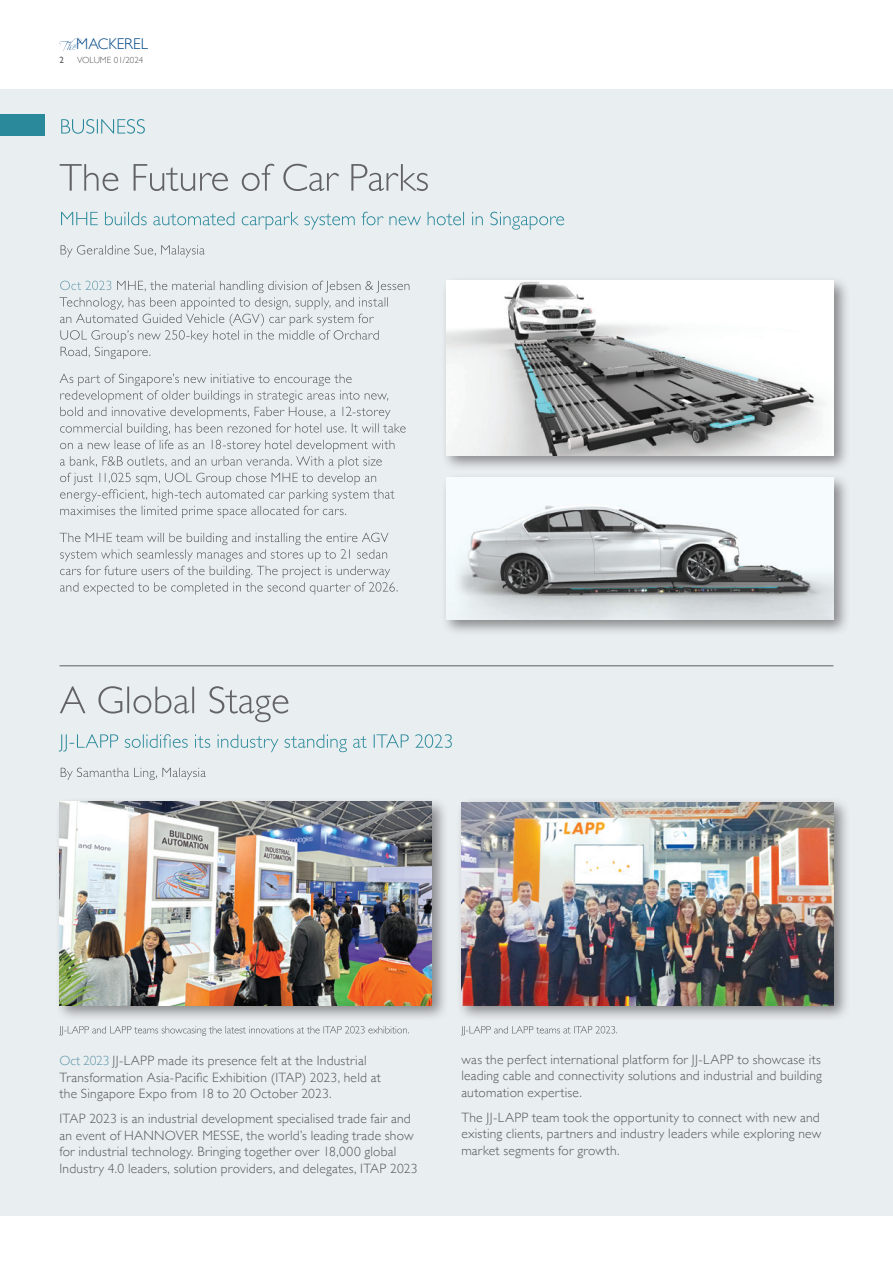
<style>
.page{position:relative;width:893px;height:1263px;background:#fff}
.page>*{position:absolute;margin:0;border:0;box-sizing:border-box;transform-origin:0 0}
.t1{font:300 15.45px "Gill Sans";color:#004684}
.t2{font:300 13.5px/16.5px "Gill Sans";letter-spacing:.015em;color:#57585a}
.t3{font:300 9px "Gill Sans";color:#57585a}
.t4{font:9px "Gill Sans";color:#57585a}
.s1{color:#629aaa}
</style>
<div class="page">
<svg style="left:59px;top:38px;width:22px;height:13px"></svg>
<div style="left:0;top:89px;width:893px;height:1127px;background:#e9eef1"></div>
<svg style="left:61px;top:119px;width:84px;height:15px"></svg>
<svg style="left:61px;top:768px;width:145px;height:12px"></svg>
<svg style="left:59px;top:734px;width:393px;height:18px"></svg>
<svg style="left:60px;top:686px;width:228px;height:36px"></svg>
<div style="left:0;top:115px;width:44px;height:21px;background:#2a899a"></div>
<svg style="left:61px;top:245px;width:144px;height:13px"></svg>
<svg style="left:61px;top:212px;width:503px;height:18px"></svg>
<svg style="left:60px;top:164px;width:368px;height:27px"></svg>
<div style="left:456px;top:797px;width:395px;height:225px;background:#231f20;opacity:.5"></div>
<img style="left:461px;top:802px;width:372px;height:203px">
<div style="left:54px;top:796px;width:395px;height:226px;background:#231f20;opacity:.5"></div>
<img style="left:60px;top:801px;width:372px;height:204px">
<div style="left:441px;top:275px;width:410px;height:197px;background:#231f20;opacity:.5"></div>
<img style="left:446px;top:281px;width:387px;height:174px">
<div style="left:441px;top:473px;width:410px;height:164px;background:#231f20;opacity:.5"></div>
<img style="left:446px;top:478px;width:387px;height:141px">
<svg style="left:60px;top:533px;width:338px;height:62px"></svg>
<svg style="left:60px;top:374px;width:346px;height:144px"></svg>
<svg style="left:60px;top:281px;width:349px;height:78px"></svg>
<hr style="left:60px;top:665px;width:773px;height:1px;background:#5f5f62">
<svg style="left:461px;top:1026px;width:156px;height:9px"></svg>
<svg style="left:59px;top:1026px;width:350px;height:10px"></svg>
<p class="t4" style="left:60px;top:55px;width:6px">2</p>
<p class="t1" style="left:76px;top:31px;width:73px">MACKEREL</p>
<p class="t3" style="left:77px;top:53px;width:68px">VOLUME 01/2024</p>
<p class="t2" style="left:60px;top:1052px;width:323px"><span class="s1">Oct 2023</span> JJ-LAPP made its presence felt at the Industrial<br>Transformation Asia-Pacific Exhibition (ITAP) 2023, held at the Singapore Expo from 18 to 20 October 2023.</p>
<p class="t2" style="left:60px;top:1110px;width:360px">ITAP 2023 is an industrial development specialised trade fair and an event of HANNOVER MESSE, the world’s leading trade show for industrial technology. Bringing together over 18,000 global Industry 4.0 leaders, solution providers, and delegates, ITAP 2023</p>
<p class="t2" style="left:461px;top:1051px;width:362px;text-align:justify">was the perfect international platform for JJ-LAPP to showcase its leading cable and connectivity solutions and industrial and building automation expertise.</p>
<p class="t2" style="left:461px;top:1109px;width:361px">The JJ-LAPP team took the opportunity to connect with new and existing clients, partners and industry leaders while exploring new market segments for growth.</p>
</div>
